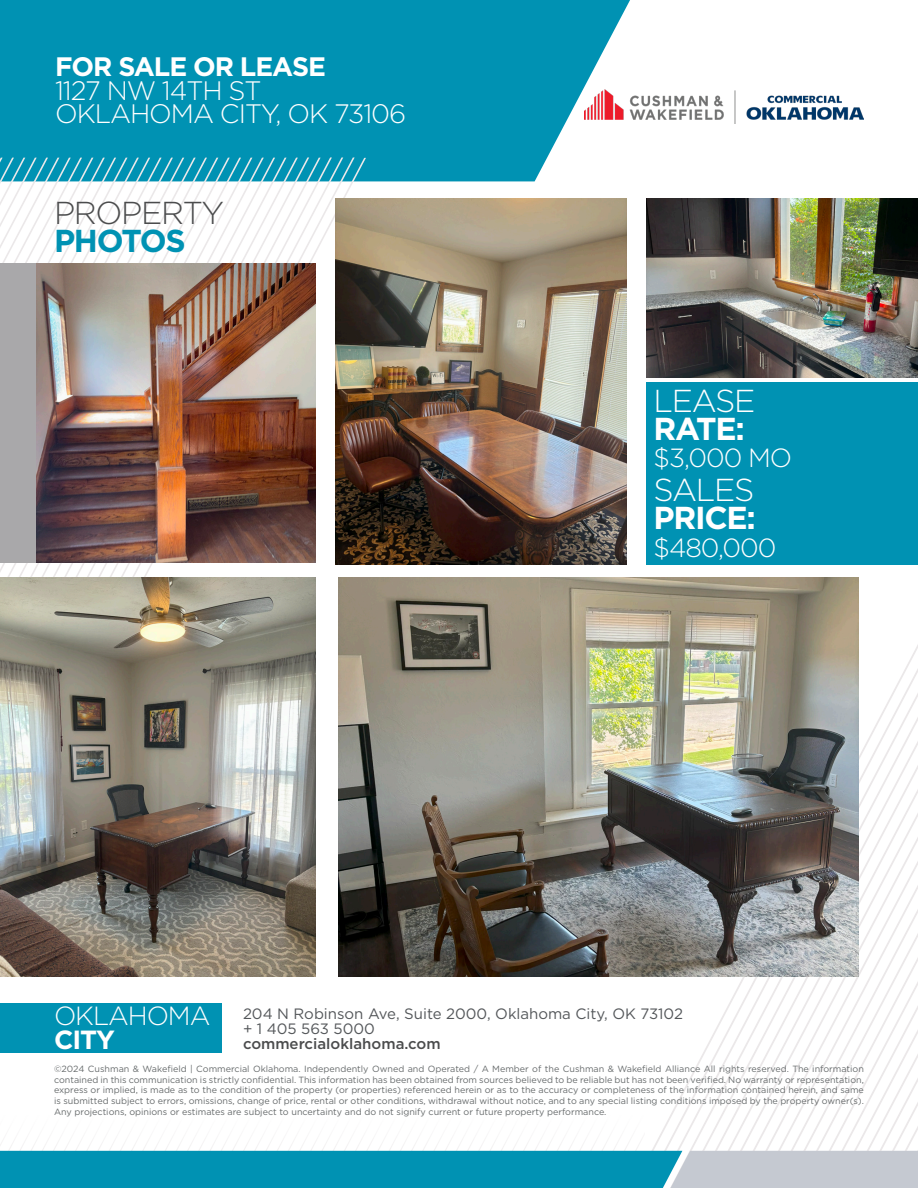
<style>
.page{position:relative;width:918px;height:1188px;background:#fff}
.page>*{position:absolute;margin:0;border:0;box-sizing:border-box;transform-origin:0 0}
.t1{font:700 31.65px "Gotham";letter-spacing:-.04em;color:#fff}
.t2{font:300 31.65px "Gotham";letter-spacing:-.04em;color:#fff}
.t3{font:300 31.65px "Gotham";letter-spacing:-.04em;color:#4b4c4d}
.t4{font:700 31.65px "Gotham";letter-spacing:-.045em;color:#0092b3}
.t5{font:300 26.7px "Gotham";letter-spacing:-.04em;color:#fff}
.t6{font:700 26.7px "Gotham";letter-spacing:-.04em;color:#fff}
.t7{font:300 26.25px "Gotham";letter-spacing:-.04em;color:#fff}
.t8{font:700 26.25px "Gotham";color:#fff}
.t9{font:15px "Gotham";color:#54575a}
.t10{font:500 15px "Gotham";color:#4b4c4d}
.t11{font:9px/10.8px "Gotham";color:#676b6c;text-align:justify}
</style>
<div class="page">
<div style="left:0;top:0;width:630px;height:156px;background:#0092b3"></div>
<img style="left:585px;top:89px;width:279px;height:34px">
<img style="left:0;top:156px;width:918px;height:1032px">
<div style="left:0;top:1003px;width:221px;height:49px;background:#0092b3"></div>
<img style="left:338px;top:578px;width:520px;height:399px">
<img style="left:0;top:578px;width:315px;height:399px">
<img style="left:647px;top:199px;width:271px;height:178px">
<p class="t6" style="left:55px;top:49px;width:272px">FOR SALE OR LEASE</p>
<p class="t5" style="left:55px;top:74px;width:208px">1127 NW 14TH ST</p>
<p class="t5" style="left:55px;top:97px;width:353px">OKLAHOMA CITY, OK 73106</p>
<p class="t3" style="left:54px;top:193px;width:172px">PROPERTY</p>
<p class="t4" style="left:54px;top:220px;width:133px">PHOTOS</p>
<p class="t2" style="left:654px;top:381px;width:103px">LEASE</p>
<p class="t1" style="left:654px;top:408px;width:93px">RATE:</p>
<p class="t7" style="left:654px;top:441px;width:140px">$3,000 MO</p>
<p class="t2" style="left:654px;top:470px;width:102px">SALES</p>
<p class="t1" style="left:654px;top:497px;width:104px">PRICE:</p>
<p class="t7" style="left:654px;top:531px;width:124px">$480,000</p>
<p class="t7" style="left:54px;top:1000px;width:158px">OKLAHOMA</p>
<p class="t8" style="left:54px;top:1022px;width:62px">CITY</p>
<p class="t9" style="left:243px;top:1004px;width:442px">204 N Robinson Ave, Suite 2000, Oklahoma City, OK 73102</p>
<p class="t9" style="left:243px;top:1019px;width:133px">+ 1 405 563 5000</p>
<p class="t10" style="left:243px;top:1033px;width:199px">commercialoklahoma.com</p>
<p class="t11" style="left:54px;top:1063px;width:811px">©2024 Cushman &amp; Wakefield | Commercial Oklahoma. Independently Owned and Operated / A Member of the Cushman &amp; Wakefield Alliance All rights reserved. The information contained in this communication is strictly confidential. This information has been obtained from sources believed to be reliable but has not been verified. No warranty or representation, express or implied, is made as to the condition of the property (or properties) referenced herein or as to the accuracy or completeness of the information contained herein, and same is submitted subject to errors, omissions, change of price, rental or other conditions, withdrawal without notice, and to any special listing conditions imposed by the property owner(s).<br>Any projections, opinions or estimates are subject to uncertainty and do not signify current or future property performance.</p>
</div>
